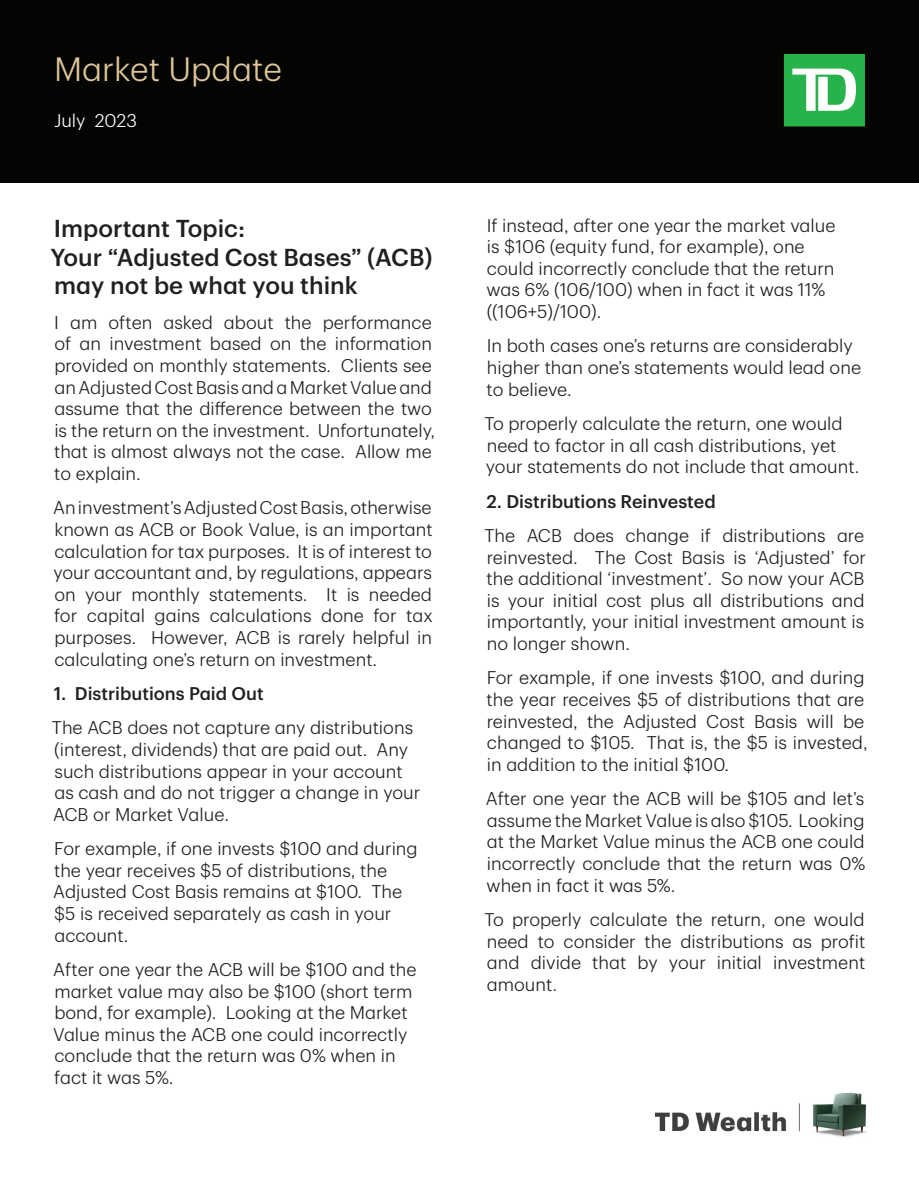
<style>
.page{position:relative;width:919px;height:1191px;background:#fff}
.page>*{position:absolute;margin:0;border:0;box-sizing:border-box;transform-origin:0 0}
.GW_Body_Copy{font:300 33px "TD Graphik";color:#dfc79a}
.GW_Body_Copy-2{font:500 24px/28.8px "TD Graphik";color:#231f20}
.GW_Body_Copy-3{font:300 18px/21.6px "TD Graphik";color:#231f20}
.GW_Body_Copy-4{font:500 18px "TD Graphik";color:#231f20}
.Paragraph_Style_2{font:300 18px "TD Graphik";color:#fff}
</style>
<div class="page">
<div style="left:0;top:0;width:918px;height:183px;background:#040503"></div>
<svg style="left:783px;top:54px;width:81px;height:72px"></svg>
<img style="left:655px;top:1092px;width:212px;height:45px">
<p class="GW_Body_Copy" style="left:54px;top:45px;width:229px">Market Update</p>
<p class="Paragraph_Style_2" style="left:95px;top:107px;width:44px">2023</p>
<p class="Paragraph_Style_2" style="left:54px;top:107px;width:33px">July</p>
<p class="GW_Body_Copy-2" style="left:54px;top:212px;width:193px">Important Topic:</p>
<p class="GW_Body_Copy-2" style="left:50px;top:240px;width:383px">Your “Adjusted Cost Bases” (ACB( may not be what you think</p>
<p class="GW_Body_Copy-3" style="left:323px;top:310px;width:110px">performance</p>
<p class="GW_Body_Copy-3" style="left:108px;top:310px;width:45px">often</p>
<p class="GW_Body_Copy-3" style="left:163px;top:310px;width:51px">asked</p>
<p class="GW_Body_Copy-3" style="left:224px;top:310px;width:51px">about</p>
<p class="GW_Body_Copy-3" style="left:284px;top:310px;width:28px">the</p>
<p class="GW_Body_Copy-3" style="left:54px;top:310px;width:6px">I</p>
<p class="GW_Body_Copy-3" style="left:70px;top:310px;width:29px">am</p>
<p class="GW_Body_Copy-3" style="left:54px;top:331px;width:18px">of</p>
<p class="GW_Body_Copy-3" style="left:80px;top:331px;width:23px">an</p>
<p class="GW_Body_Copy-3" style="left:109px;top:331px;width:94px">investment</p>
<p class="GW_Body_Copy-3" style="left:210px;top:331px;width:53px">based</p>
<p class="GW_Body_Copy-3" style="left:270px;top:331px;width:23px">on</p>
<p class="GW_Body_Copy-3" style="left:300px;top:331px;width:28px">the</p>
<p class="GW_Body_Copy-3" style="left:335px;top:331px;width:99px">information</p>
<p class="GW_Body_Copy-3" style="left:54px;top:353px;width:278px">provided on monthly statements.</p>
<p class="GW_Body_Copy-3" style="left:54px;top:375px;width:379px">anAdjustedCostBasisandaMarketValueand</p>
<p class="GW_Body_Copy-3" style="left:54px;top:396px;width:379px">assume that the difference between the two</p>
<p class="GW_Body_Copy-3" style="left:54px;top:418px;width:382px">is the return on the investment. Unfortunately,</p>
<p class="GW_Body_Copy-3" style="left:355px;top:439px;width:78px">Allow me</p>
<p class="GW_Body_Copy-3" style="left:341px;top:353px;width:92px">Clients see</p>
<p class="GW_Body_Copy-3" style="left:54px;top:439px;width:292px">that is almost always not the case. to explain.</p>
<p class="GW_Body_Copy-3" style="left:53px;top:495px;width:381px;text-align:right">Aninvestment s’ AdjustedCostBasis,otherwise known as ACB or Book Value is, an important calculation for tax purposes. It is of interest to your accountant and, by regulations, appears needed</p>
<p class="GW_Body_Copy-3" style="left:131px;top:582px;width:70px">monthly</p>
<p class="GW_Body_Copy-3" style="left:346px;top:582px;width:14px">is</p>
<p class="GW_Body_Copy-3" style="left:326px;top:582px;width:12px">It</p>
<p class="GW_Body_Copy-3" style="left:209px;top:582px;width:100px">statements.</p>
<p class="GW_Body_Copy-3" style="left:54px;top:582px;width:23px">on</p>
<p class="GW_Body_Copy-3" style="left:85px;top:582px;width:38px">your</p>
<p class="GW_Body_Copy-3" style="left:54px;top:603px;width:24px">for</p>
<p class="GW_Body_Copy-3" style="left:87px;top:603px;width:59px">capital</p>
<p class="GW_Body_Copy-3" style="left:155px;top:603px;width:47px">gains</p>
<p class="GW_Body_Copy-3" style="left:210px;top:603px;width:103px">calculations</p>
<p class="GW_Body_Copy-3" style="left:321px;top:603px;width:44px">done</p>
<p class="GW_Body_Copy-3" style="left:373px;top:603px;width:24px">for</p>
<p class="GW_Body_Copy-3" style="left:406px;top:603px;width:28px">tax</p>
<p class="GW_Body_Copy-3" style="left:151px;top:625px;width:282px">However, ACB is rarely helpful in</p>
<p class="GW_Body_Copy-3" style="left:54px;top:625px;width:324px">purposes.<br>calculating ones’ return on investment.</p>
<p class="GW_Body_Copy-4" style="left:75px;top:679px;width:190px">Distributions Paid Out</p>
<p class="GW_Body_Copy-4" style="left:54px;top:679px;width:14px">1.</p>
<p class="GW_Body_Copy-3" style="left:52px;top:715px;width:363px;text-align:right">The ACB does not capture any distributions<br>Any</p>
<p class="GW_Body_Copy-3" style="left:53px;top:737px;width:368px">(interest, dividends) that are paid out.<br>such distributions appear in your account as cash and do not trigger a change in your ACB or Market Value.</p>
<p class="GW_Body_Copy-3" style="left:54px;top:836px;width:365px">For example if, one invests $100 and during</p>
<p class="GW_Body_Copy-3" style="left:54px;top:858px;width:334px">the year receives $5 of distributions, the</p>
<p class="GW_Body_Copy-3" style="left:371px;top:879px;width:32px">The</p>
<p class="GW_Body_Copy-3" style="left:53px;top:879px;width:339px">Adjusted Cost Basis remains at $100.<br>$5 is received separately as cash in your account.</p>
<p class="GW_Body_Copy-3" style="left:53px;top:957px;width:364px">After one year the ACB will be $100 and the</p>
<p class="GW_Body_Copy-3" style="left:54px;top:978px;width:360px">market value may also be $100 (short term</p>
<p class="GW_Body_Copy-3" style="left:226px;top:1000px;width:183px">Looking at the Market</p>
<p class="GW_Body_Copy-3" style="left:53px;top:1000px;width:356px">bond, for example .)<br>Value minus the ACB one could incorrectly conclude that the return was 0% when in fact it was 5%.</p>
<p class="GW_Body_Copy-3" style="left:486px;top:213px;width:350px">If instead, after one year the market value is $106 (equity fund, for example ,) one could incorrectly conclude that the return was 6% (106/100) when in fact it was 11%<br>)) 106+5(/100 .(</p>
<p class="GW_Body_Copy-3" style="left:486px;top:334px;width:376px">In both cases ones’ returns are considerably higher than ones’ statements would lead one to believe.</p>
<p class="GW_Body_Copy-3" style="left:484px;top:411px;width:376px">To properly calculate the return, one would need to factor in all cash distributions, yet your statements do not include that amount.</p>
<p class="GW_Body_Copy-4" style="left:486px;top:487px;width:231px">2. Distributions Reinvested</p>
<p class="GW_Body_Copy-3" style="left:837px;top:523px;width:29px">are</p>
<p class="GW_Body_Copy-3" style="left:700px;top:523px;width:12px">if</p>
<p class="GW_Body_Copy-3" style="left:484px;top:523px;width:32px">The</p>
<p class="GW_Body_Copy-3" style="left:573px;top:523px;width:42px">does</p>
<p class="GW_Body_Copy-3" style="left:625px;top:523px;width:65px">change</p>
<p class="GW_Body_Copy-3" style="left:722px;top:523px;width:105px">distributions</p>
<p class="GW_Body_Copy-3" style="left:526px;top:523px;width:37px">ACB</p>
<p class="GW_Body_Copy-3" style="left:487px;top:545px;width:92px">reinvested.</p>
<p class="GW_Body_Copy-3" style="left:595px;top:545px;width:32px">The</p>
<p class="GW_Body_Copy-3" style="left:634px;top:545px;width:40px">Cost</p>
<p class="GW_Body_Copy-3" style="left:681px;top:545px;width:45px">Basis</p>
<p class="GW_Body_Copy-3" style="left:733px;top:545px;width:14px">is</p>
<p class="GW_Body_Copy-3" style="left:754px;top:545px;width:81px">‘Adjusted’</p>
<p class="GW_Body_Copy-3" style="left:843px;top:545px;width:24px">for</p>
<p class="GW_Body_Copy-3" style="left:486px;top:566px;width:227px">the additional ‘investment .’</p>
<p class="GW_Body_Copy-3" style="left:721px;top:566px;width:145px">So now your ACB</p>
<p class="GW_Body_Copy-3" style="left:553px;top:588px;width:46px">initial</p>
<p class="GW_Body_Copy-3" style="left:650px;top:588px;width:36px">plus</p>
<p class="GW_Body_Copy-3" style="left:692px;top:588px;width:21px">all</p>
<p class="GW_Body_Copy-3" style="left:720px;top:588px;width:105px">distributions</p>
<p class="GW_Body_Copy-3" style="left:831px;top:588px;width:34px">and</p>
<p class="GW_Body_Copy-3" style="left:487px;top:588px;width:379px">is<br>importantly, your initial investment amount is no longer shown.</p>
<p class="GW_Body_Copy-3" style="left:486px;top:665px;width:379px;text-align:right">For example if, one invests $100, and during the year receives $5 of distributions that are be</p>
<p class="GW_Body_Copy-3" style="left:606px;top:588px;width:37px">cost</p>
<p class="GW_Body_Copy-3" style="left:508px;top:588px;width:38px">your</p>
<p class="GW_Body_Copy-3" style="left:487px;top:709px;width:92px">reinvested,</p>
<p class="GW_Body_Copy-3" style="left:587px;top:709px;width:28px">the</p>
<p class="GW_Body_Copy-3" style="left:623px;top:709px;width:75px">Adjusted</p>
<p class="GW_Body_Copy-3" style="left:806px;top:709px;width:29px">will</p>
<p class="GW_Body_Copy-3" style="left:706px;top:709px;width:40px">Cost</p>
<p class="GW_Body_Copy-3" style="left:754px;top:709px;width:45px">Basis</p>
<p class="GW_Body_Copy-3" style="left:487px;top:730px;width:244px">changed to $105.<br>in addition to the initial $100.</p>
<p class="GW_Body_Copy-3" style="left:485px;top:786px;width:381px;text-align:justify">After one year the ACB will be $105 and let s’ assume the Market Value is also $105. Looking at the Market Value minus the ACB one could incorrectly conclude that the return was 0% when in fact it was 5%.</p>
<p class="GW_Body_Copy-3" style="left:813px;top:907px;width:52px">would</p>
<p class="GW_Body_Copy-3" style="left:646px;top:730px;width:222px">That is, the $5 is invested,</p>
<p class="GW_Body_Copy-3" style="left:512px;top:907px;width:71px">properly</p>
<p class="GW_Body_Copy-3" style="left:589px;top:907px;width:79px">calculate</p>
<p class="GW_Body_Copy-3" style="left:675px;top:907px;width:28px">the</p>
<p class="GW_Body_Copy-3" style="left:484px;top:907px;width:21px">To</p>
<p class="GW_Body_Copy-3" style="left:711px;top:907px;width:56px">return,</p>
<p class="GW_Body_Copy-3" style="left:774px;top:907px;width:33px">one</p>
<p class="GW_Body_Copy-3" style="left:487px;top:928px;width:43px">need</p>
<p class="GW_Body_Copy-3" style="left:537px;top:928px;width:19px">to</p>
<p class="GW_Body_Copy-3" style="left:563px;top:928px;width:74px">consider</p>
<p class="GW_Body_Copy-3" style="left:644px;top:928px;width:28px">the</p>
<p class="GW_Body_Copy-3" style="left:680px;top:928px;width:105px">distributions</p>
<p class="GW_Body_Copy-3" style="left:792px;top:928px;width:21px">as</p>
<p class="GW_Body_Copy-3" style="left:820px;top:928px;width:46px">profit</p>
<p class="GW_Body_Copy-3" style="left:487px;top:950px;width:72px">and amount.</p>
<p class="GW_Body_Copy-3" style="left:530px;top:950px;width:52px">divide</p>
<p class="GW_Body_Copy-3" style="left:592px;top:950px;width:36px">that</p>
<p class="GW_Body_Copy-3" style="left:637px;top:950px;width:22px">by</p>
<p class="GW_Body_Copy-3" style="left:669px;top:950px;width:38px">your</p>
<p class="GW_Body_Copy-3" style="left:717px;top:950px;width:46px">initial</p>
<p class="GW_Body_Copy-3" style="left:773px;top:950px;width:94px">investment</p>
</div>
